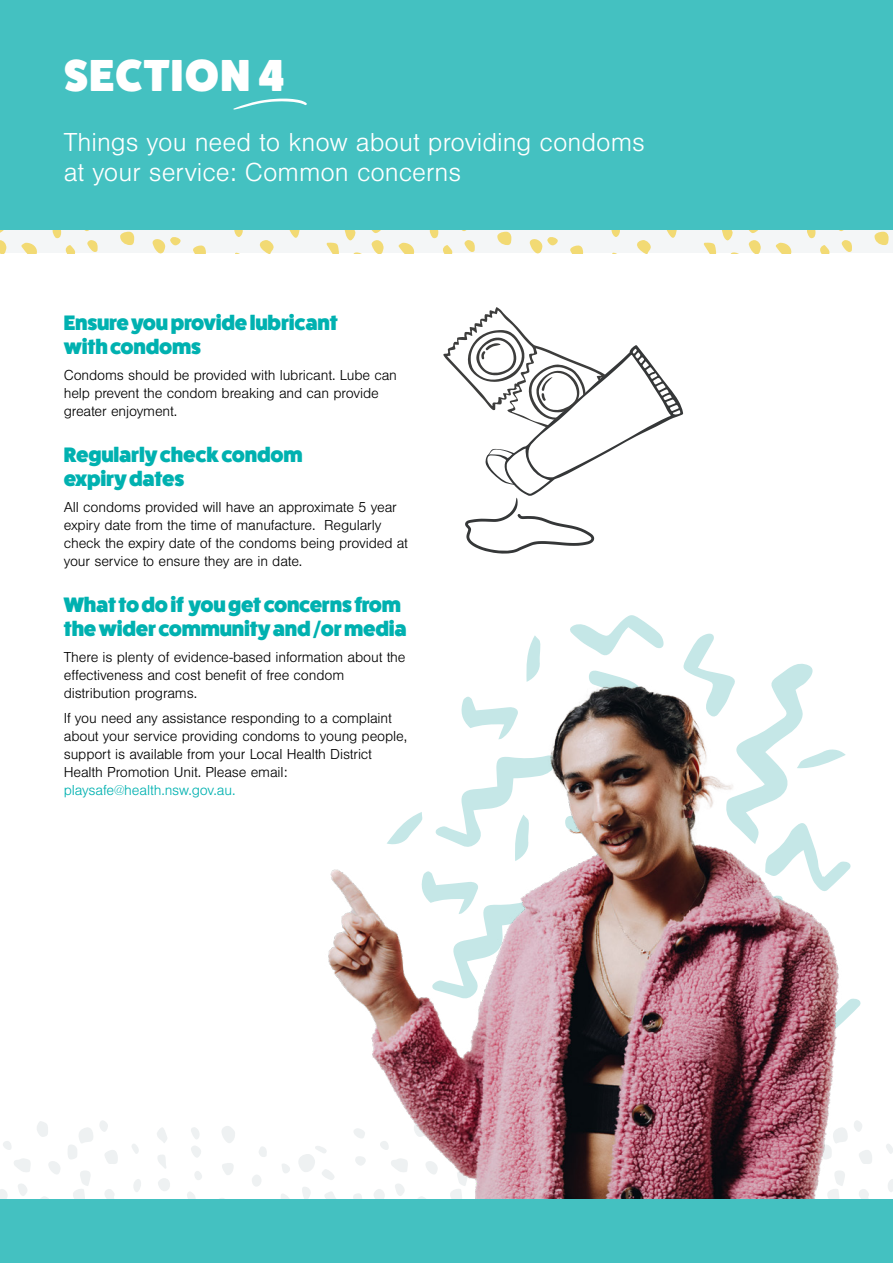
<style>
.page{position:relative;width:893px;height:1263px;background:#fff}
.page>*{position:absolute;margin:0;border:0;box-sizing:border-box;transform-origin:0 0}
.t1{font:800 45px "Fat Frank";letter-spacing:.03em;color:#fff}
.t2{font:300 27px/30px "Nimbus San";color:#fff}
.t3{font:800 21px/24px "Fat Frank";letter-spacing:-.01em;color:#00b1b0}
.t4{font:300 15px/18px "Nimbus San";letter-spacing:-.01em;color:#000}
.t5{font:300 15px "Nimbus San";letter-spacing:-.01em;color:#00b1b0}
</style>
<div class="page">
<svg style="left:527px;top:615px;width:187px;height:41px"></svg>
<svg style="left:14px;top:1158px;width:17px;height:14px"></svg>
<svg style="left:37px;top:1121px;width:11px;height:16px"></svg>
<svg style="left:73px;top:1171px;width:18px;height:28px"></svg>
<svg style="left:158px;top:1178px;width:12px;height:13px"></svg>
<svg style="left:48px;top:1161px;width:12px;height:13px"></svg>
<svg style="left:0;top:1189px;width:8px;height:10px"></svg>
<svg style="left:157px;top:1127px;width:10px;height:16px"></svg>
<svg style="left:105px;top:1189px;width:9px;height:10px"></svg>
<svg style="left:40px;top:1196px;width:9px;height:3px"></svg>
<svg style="left:18px;top:1184px;width:9px;height:12px"></svg>
<svg style="left:158px;top:1155px;width:8px;height:14px"></svg>
<svg style="left:133px;top:1179px;width:8px;height:13px"></svg>
<svg style="left:68px;top:1120px;width:50px;height:44px"></svg>
<svg style="left:3px;top:1141px;width:8px;height:9px"></svg>
<svg style="left:132px;top:1144px;width:7px;height:10px"></svg>
<img style="left:187px;top:656px;width:706px;height:543px">
<div style="left:0;top:229px;width:893px;height:24px;background:#f4f6f7"></div>
<svg style="left:79px;top:229px;width:15px;height:2px"></svg>
<svg style="left:120px;top:232px;width:14px;height:13px"></svg>
<svg style="left:21px;top:243px;width:16px;height:10px"></svg>
<svg style="left:0;top:229px;width:7px;height:4px"></svg>
<svg style="left:259px;top:240px;width:15px;height:13px"></svg>
<svg style="left:193px;top:245px;width:13px;height:8px"></svg>
<svg style="left:288px;top:229px;width:12px;height:9px"></svg>
<svg style="left:0;top:240px;width:7px;height:13px"></svg>
<svg style="left:87px;top:240px;width:11px;height:12px"></svg>
<svg style="left:65px;top:245px;width:10px;height:8px"></svg>
<svg style="left:51px;top:229px;width:10px;height:10px"></svg>
<svg style="left:234px;top:229px;width:9px;height:8px"></svg>
<svg style="left:152px;top:237px;width:29px;height:16px"></svg>
<svg style="left:456px;top:229px;width:15px;height:2px"></svg>
<svg style="left:497px;top:232px;width:14px;height:13px"></svg>
<svg style="left:398px;top:243px;width:17px;height:10px"></svg>
<svg style="left:637px;top:240px;width:14px;height:13px"></svg>
<svg style="left:570px;top:245px;width:13px;height:8px"></svg>
<svg style="left:665px;top:229px;width:12px;height:9px"></svg>
<svg style="left:326px;top:229px;width:58px;height:24px"></svg>
<svg style="left:464px;top:240px;width:11px;height:12px"></svg>
<svg style="left:443px;top:245px;width:9px;height:8px"></svg>
<svg style="left:429px;top:229px;width:9px;height:10px"></svg>
<svg style="left:611px;top:229px;width:9px;height:8px"></svg>
<svg style="left:529px;top:237px;width:29px;height:16px"></svg>
<svg style="left:834px;top:229px;width:14px;height:2px"></svg>
<svg style="left:874px;top:232px;width:14px;height:13px"></svg>
<svg style="left:775px;top:243px;width:17px;height:10px"></svg>
<svg style="left:703px;top:229px;width:58px;height:24px"></svg>
<svg style="left:841px;top:240px;width:11px;height:12px"></svg>
<svg style="left:820px;top:245px;width:9px;height:8px"></svg>
<svg style="left:806px;top:229px;width:9px;height:10px"></svg>
<div style="left:0;top:0;width:893px;height:229px;background:#44c1c1"></div>
<div style="left:0;top:1199px;width:893px;height:64px;background:#44c1c1"></div>
<svg style="left:233px;top:99px;width:74px;height:11px"></svg>
<svg style="left:443px;top:307px;width:240px;height:247px"></svg>
<h1 class="t1" style="left:64px;top:50px;width:221px">SECTION 4</h1>
<h2 class="t2" style="left:64px;top:128px;width:583px">Things you need to know about providing condoms at your service: Common concerns</h2>
<h3 class="t3" style="left:64px;top:311px;width:276px">Ensure you provide lubricant with condoms</h3>
<p class="t4" style="left:64px;top:366px;width:335px">Condoms should be provided with lubricant. Lube can help prevent the condom breaking and can provide greater enjoyment.</p>
<h3 class="t3" style="left:64px;top:443px;width:240px">Regularly check condom expiry dates</h3>
<p class="t4" style="left:64px;top:498px;width:346px">All condoms provided will have an approximate 5 year expiry date from the time of manufacture. Regularly check the expiry date of the condoms being provided at your service to ensure they are in date.</p>
<h3 class="t3" style="left:64px;top:593px;width:344px">What to do if you get concerns from the wider community and /or media</h3>
<p class="t4" style="left:64px;top:648px;width:343px">There is plenty of evidence-based information about the effectiveness and cost benefit of free condom distribution programs.</p>
<p class="t4" style="left:64px;top:710px;width:345px">If you need any assistance responding to a complaint about your service providing condoms to young people, support is available from your Local Health District Health Promotion Unit. Please email:</p>
<p class="t5" style="left:64px;top:782px;width:173px">playsafe@health.nsw.gov.au.</p>
</div>
